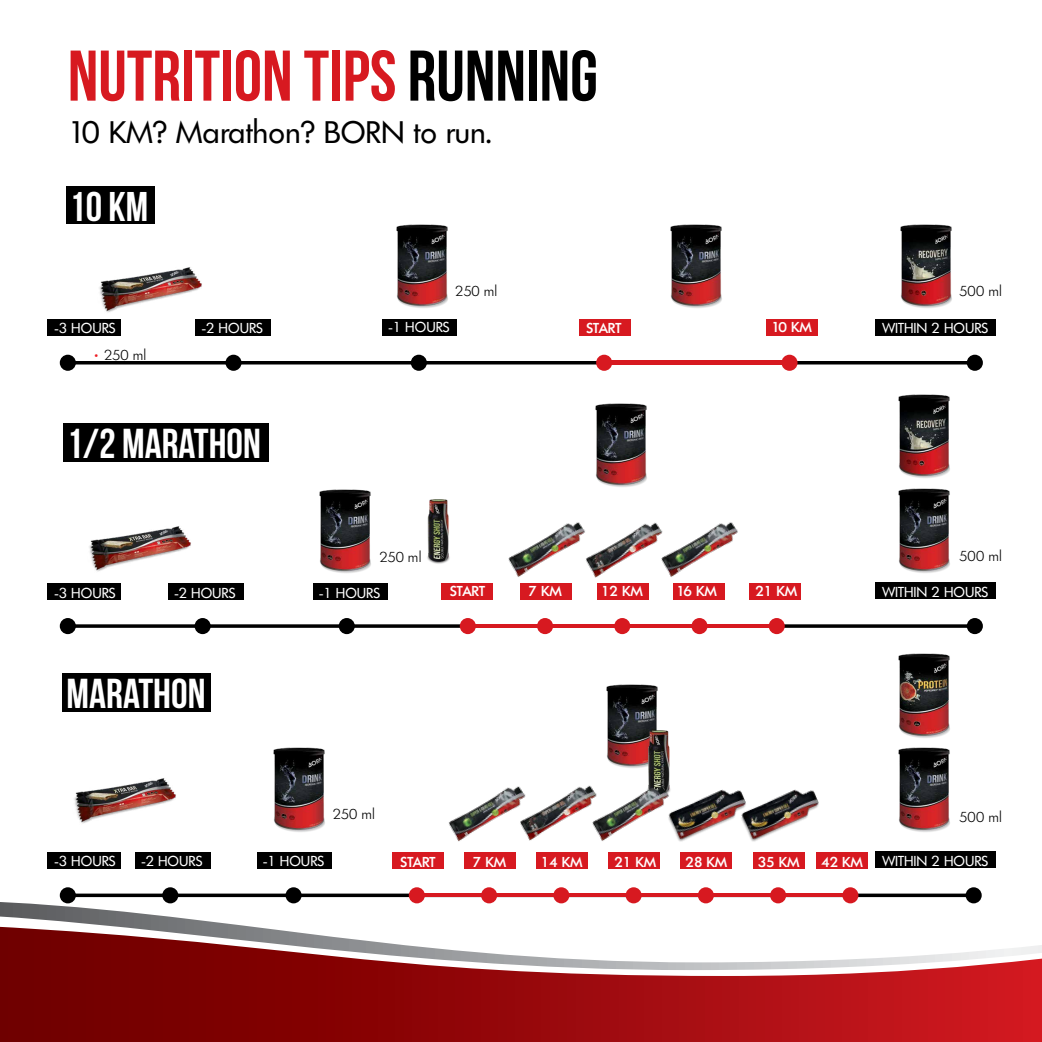
<style>
.page{position:relative;width:1042px;height:1042px;background:#fff}
.page>*{position:absolute;margin:0;border:0;box-sizing:border-box;transform-origin:0 0}
.t1{font:71.58px "Bebas Neue";color:#d71920}
.t2{font:41.82px "Bebas Neue";color:#fff}
.t3{font:41.48px "Bebas Neue";color:#fff}
.t4{font:30.28px "Limerick";color:#000}
.t5{font:14px "Limerick";color:#fff}
.t6{font:500 14px "Limerick";color:#fff}
.t7{font:300 14px "Limerick";letter-spacing:.005em;color:#000}
.s1{color:#000}
.s2{font-family:"Helvetica";font-weight:400;font-size:12.25px;color:#ed1d24}
</style>
<div class="page">
<svg style="left:0;top:851px;width:1042px;height:191px"></svg>
<div style="left:579px;top:319px;width:52px;height:17px;background:#d71920"></div>
<img style="left:606px;top:684px;width:52px;height:84px">
<div style="left:766px;top:319px;width:52px;height:17px;background:#d71920"></div>
<hr style="left:62px;top:361px;width:913px;height:3px;background:#000">
<div style="left:225px;top:355px;width:17px;height:16px;background:#000;border-radius:50%"></div>
<div style="left:411px;top:355px;width:16px;height:16px;background:#000;border-radius:50%"></div>
<div style="left:596px;top:355px;width:16px;height:16px;background:#d71920;border-radius:50%"></div>
<div style="left:781px;top:355px;width:16px;height:16px;background:#d71920;border-radius:50%"></div>
<div style="left:967px;top:355px;width:16px;height:16px;background:#000;border-radius:50%"></div>
<div style="left:196px;top:319px;width:75px;height:17px;background:#000"></div>
<div style="left:168px;top:584px;width:75px;height:16px;background:#000"></div>
<div style="left:135px;top:852px;width:75px;height:17px;background:#000"></div>
<div style="left:48px;top:319px;width:73px;height:17px;background:#000"></div>
<div style="left:48px;top:584px;width:73px;height:16px;background:#000"></div>
<div style="left:48px;top:852px;width:73px;height:17px;background:#000"></div>
<div style="left:611px;top:360px;width:173px;height:5px;background:#d71920"></div>
<img style="left:396px;top:224px;width:52px;height:84px">
<img style="left:670px;top:224px;width:52px;height:84px">
<img style="left:595px;top:403px;width:52px;height:84px">
<img style="left:900px;top:224px;width:52px;height:84px">
<div style="left:382px;top:319px;width:75px;height:17px;background:#000"></div>
<div style="left:313px;top:584px;width:74px;height:16px;background:#000"></div>
<div style="left:257px;top:852px;width:75px;height:17px;background:#000"></div>
<div style="left:874px;top:319px;width:121px;height:17px;background:#000"></div>
<div style="left:874px;top:583px;width:121px;height:16px;background:#000"></div>
<div style="left:874px;top:851px;width:121px;height:17px;background:#000"></div>
<img style="left:99px;top:267px;width:103px;height:46px">
<div style="left:749px;top:583px;width:52px;height:16px;background:#d71920"></div>
<div style="left:520px;top:583px;width:52px;height:16px;background:#d71920"></div>
<div style="left:597px;top:583px;width:51px;height:16px;background:#d71920"></div>
<div style="left:672px;top:583px;width:52px;height:16px;background:#d71920"></div>
<svg style="left:76px;top:624px;width:891px;height:4px;background:#1f1f1f"></svg>
<div style="left:195px;top:618px;width:16px;height:16px;background:#000;border-radius:50%"></div>
<div style="left:339px;top:618px;width:16px;height:16px;background:#000;border-radius:50%"></div>
<div style="left:537px;top:618px;width:16px;height:16px;background:#d71920;border-radius:50%"></div>
<div style="left:614px;top:618px;width:16px;height:16px;background:#d71920;border-radius:50%"></div>
<div style="left:691px;top:618px;width:16px;height:16px;background:#d71920;border-radius:50%"></div>
<div style="left:460px;top:618px;width:16px;height:16px;background:#d71920;border-radius:50%"></div>
<div style="left:768px;top:618px;width:17px;height:16px;background:#d71920;border-radius:50%"></div>
<div style="left:967px;top:618px;width:16px;height:16px;background:#000;border-radius:50%"></div>
<hr style="left:467px;top:624px;width:304px;height:4px;background:#d71920">
<img style="left:89px;top:526px;width:102px;height:46px">
<img style="left:319px;top:489px;width:52px;height:84px">
<img style="left:898px;top:488px;width:52px;height:85px">
<img style="left:898px;top:394px;width:52px;height:84px">
<div style="left:441px;top:583px;width:52px;height:16px;background:#d71920"></div>
<img style="left:508px;top:523px;width:66px;height:54px">
<img style="left:678px;top:522px;width:60px;height:67px">
<div style="left:64px;top:423px;width:205px;height:38px;background:#000"></div>
<div style="left:62px;top:673px;width:149px;height:39px;background:#000"></div>
<div style="left:66px;top:186px;width:89px;height:38px;background:#000"></div>
<div style="left:392px;top:852px;width:52px;height:17px;background:#d71920"></div>
<div style="left:464px;top:852px;width:52px;height:17px;background:#d71920"></div>
<div style="left:536px;top:852px;width:52px;height:17px;background:#d71920"></div>
<div style="left:608px;top:852px;width:52px;height:17px;background:#d71920"></div>
<div style="left:680px;top:852px;width:52px;height:17px;background:#d71920"></div>
<div style="left:752px;top:852px;width:52px;height:17px;background:#d71920"></div>
<div style="left:816px;top:852px;width:52px;height:17px;background:#d71920"></div>
<svg style="left:76px;top:893px;width:889px;height:4px;background:#252525"></svg>
<div style="left:162px;top:887px;width:16px;height:16px;background:#000;border-radius:50%"></div>
<div style="left:285px;top:887px;width:17px;height:16px;background:#000;border-radius:50%"></div>
<div style="left:553px;top:887px;width:16px;height:16px;background:#d71920;border-radius:50%"></div>
<div style="left:625px;top:887px;width:17px;height:16px;background:#d71920;border-radius:50%"></div>
<div style="left:770px;top:887px;width:16px;height:16px;background:#d71920;border-radius:50%"></div>
<div style="left:409px;top:887px;width:16px;height:16px;background:#d71920;border-radius:50%"></div>
<div style="left:842px;top:887px;width:16px;height:16px;background:#d71920;border-radius:50%"></div>
<div style="left:698px;top:887px;width:16px;height:16px;background:#d71920;border-radius:50%"></div>
<div style="left:481px;top:887px;width:16px;height:16px;background:#d71920;border-radius:50%"></div>
<div style="left:965px;top:887px;width:16px;height:16px;background:#000;border-radius:50%"></div>
<hr style="left:412px;top:893px;width:432px;height:4px;background:#d71920">
<img style="left:273px;top:747px;width:52px;height:85px">
<img style="left:898px;top:747px;width:52px;height:85px">
<img style="left:641px;top:726px;width:29px;height:43px">
<img style="left:898px;top:653px;width:52px;height:85px">
<img style="left:660px;top:789px;width:69px;height:67px">
<img style="left:729px;top:789px;width:104px;height:67px">
<img style="left:437px;top:787px;width:99px;height:66px">
<img style="left:588px;top:769px;width:96px;height:84px">
<img style="left:74px;top:778px;width:102px;height:46px">
<img style="left:427px;top:499px;width:23px;height:65px">
<div style="left:60px;top:355px;width:16px;height:16px;background:#000;border-radius:50%"></div>
<div style="left:60px;top:618px;width:16px;height:16px;background:#000;border-radius:50%"></div>
<div style="left:60px;top:887px;width:16px;height:16px;background:#000;border-radius:50%"></div>
<img style="left:574px;top:522px;width:104px;height:67px">
<img style="left:508px;top:769px;width:104px;height:83px">
<h1 class="t1" style="left:68px;top:37px;width:532px">NUTRITION TIPS <span class="s1">RUNNING</span></h1>
<h3 class="t4" style="left:68px;top:114px;width:425px">10 KM? Marathon? BORN to run.</h3>
<h3 class="t3" style="left:69px;top:184px;width:80px">10 KM</h3>
<p class="t5" style="left:55px;top:320px;width:63px">-3 HOURS</p>
<p class="t7" style="left:94px;top:346px;width:53px"><span class="s2">•</span> 250 ml</p>
<p class="t7" style="left:455px;top:282px;width:44px">250 ml</p>
<p class="t7" style="left:959px;top:282px;width:44px">500 ml</p>
<p class="t5" style="left:389px;top:318px;width:63px">-1 HOURS</p>
<p class="t6" style="left:771px;top:318px;width:42px">10 KM</p>
<p class="t5" style="left:202px;top:320px;width:63px">-2 HOURS</p>
<p class="t6" style="left:586px;top:319px;width:36px">START</p>
<p class="t5" style="left:882px;top:320px;width:107px">WITHIN 2 HOURS</p>
<h2 class="t2" style="left:67px;top:420px;width:196px">1/2 MARATHON</h2>
<p class="t5" style="left:55px;top:584px;width:63px">-3 HOURS</p>
<p class="t5" style="left:174px;top:584px;width:63px">-2 HOURS</p>
<h2 class="t2" style="left:67px;top:671px;width:140px">MARATHON</h2>
<p class="t7" style="left:379px;top:548px;width:44px">250 ml</p>
<p class="t5" style="left:319px;top:584px;width:63px">-1 HOURS</p>
<p class="t6" style="left:450px;top:582px;width:36px">START</p>
<p class="t6" style="left:528px;top:582px;width:35px">7 KM</p>
<p class="t6" style="left:601px;top:582px;width:43px">12 KM</p>
<p class="t6" style="left:676px;top:582px;width:42px">16 KM</p>
<p class="t6" style="left:755px;top:582px;width:43px">21 KM</p>
<p class="t7" style="left:959px;top:547px;width:44px">500 ml</p>
<p class="t5" style="left:882px;top:583px;width:107px">WITHIN 2 HOURS</p>
<p class="t5" style="left:55px;top:853px;width:63px">-3 HOURS</p>
<p class="t5" style="left:141px;top:853px;width:63px">-2 HOURS</p>
<p class="t7" style="left:333px;top:805px;width:44px">250 ml</p>
<p class="t5" style="left:263px;top:852px;width:63px">-1 HOURS</p>
<p class="t6" style="left:401px;top:852px;width:36px">START</p>
<p class="t6" style="left:473px;top:852px;width:35px">7 KM</p>
<p class="t6" style="left:541px;top:852px;width:43px">14 KM</p>
<p class="t6" style="left:614px;top:852px;width:43px">21 KM</p>
<p class="t6" style="left:685px;top:852px;width:43px">28 KM</p>
<p class="t6" style="left:758px;top:852px;width:43px">35 KM</p>
<p class="t6" style="left:821px;top:852px;width:43px">42 KM</p>
<p class="t7" style="left:959px;top:808px;width:44px">500 ml</p>
<p class="t5" style="left:882px;top:852px;width:107px">WITHIN 2 HOURS</p>
</div>
